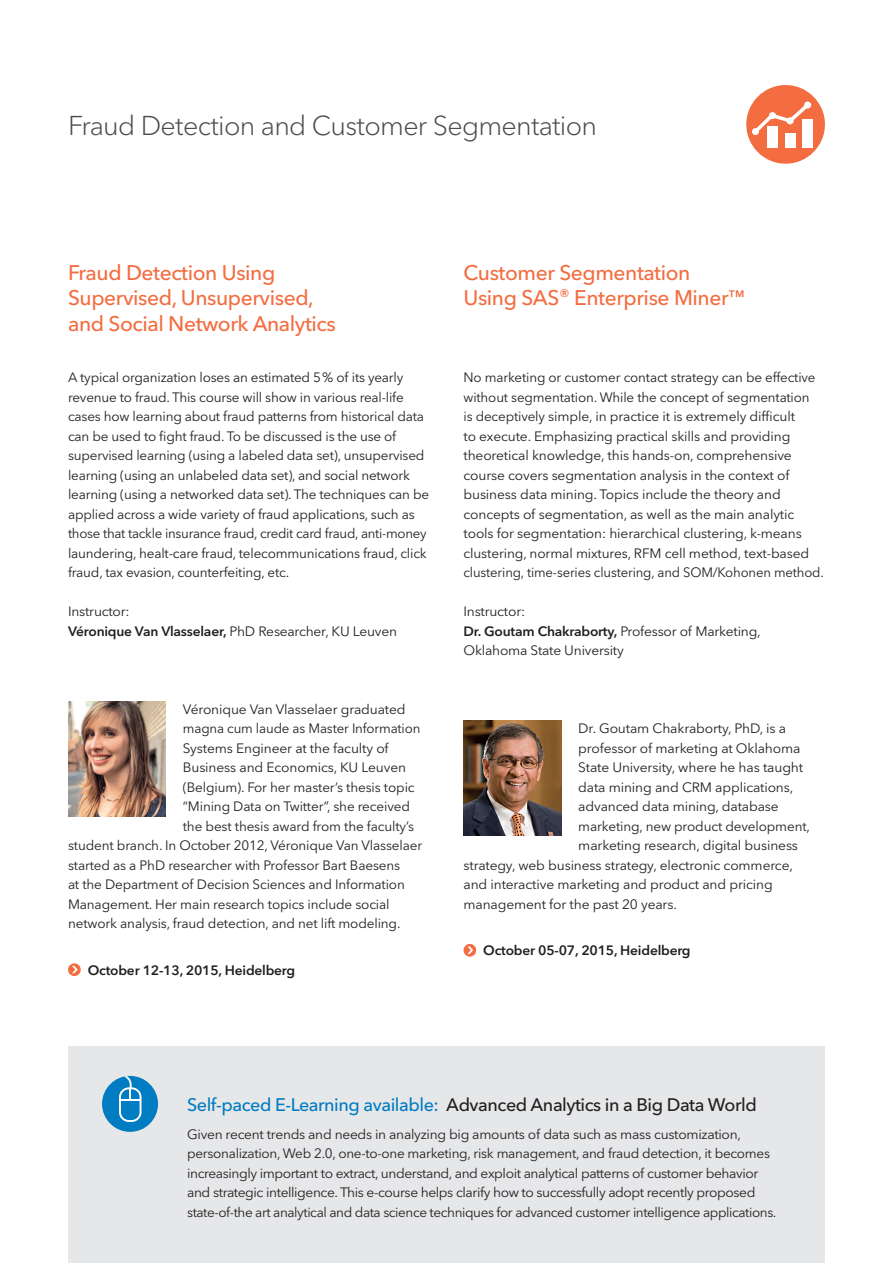
<style>
.page{position:relative;width:893px;height:1263px;background:#fff}
.page>*{position:absolute;margin:0;border:0;box-sizing:border-box;transform-origin:0 0}
.t1{font:300 27px "Avenir Next W1 G";letter-spacing:-.025em;color:#4b4c4d}
.t2{font:500 21px/25.5px "Avenir Next W1 G";letter-spacing:-.02em;color:#f36d41}
.t3{font:500 18px "Avenir Next W1 G";letter-spacing:-.025em;color:#231f20}
.t4{font:13.5px/19.5px "Avenir Next W1 G";letter-spacing:-.01em;color:#231f20}
.t5{font:13.5px/19.5px "Avenir Next W1 G";letter-spacing:-.03em;color:#231f20}
.t6{font:600 13.5px "Avenir Next W1 G";letter-spacing:-.015em;color:#231f20}
.s1{font-weight:600}
.s2{font-size:18px}
.s3{font-size:16.5px}
.s4{color:#007cc2}
</style>
<div class="page">
<div style="left:68px;top:1046px;width:757px;height:217px;background:#e6e7e9"></div>
<div style="left:102px;top:1076px;width:56px;height:56px;background:#007cc2;border-radius:50%"></div>
<svg style="left:119px;top:1076px;width:23px;height:46px"></svg>
<svg style="left:68px;top:963px;width:13px;height:13px"></svg>
<svg style="left:72px;top:966px;width:6px;height:7px"></svg>
<img style="left:68px;top:702px;width:98px;height:114px">
<svg style="left:463px;top:944px;width:13px;height:13px"></svg>
<svg style="left:467px;top:946px;width:6px;height:8px"></svg>
<img style="left:463px;top:721px;width:98px;height:115px">
<div style="left:746px;top:85px;width:79px;height:79px;background:#f36d41;border-radius:50%"></div>
<div style="left:767px;top:126px;width:11px;height:21px;background:#fff"></div>
<div style="left:785px;top:133px;width:10px;height:14px;background:#fff"></div>
<div style="left:802px;top:119px;width:11px;height:28px;background:#fff"></div>
<svg style="left:751px;top:103px;width:59px;height:33px"></svg>
<h1 class="t1" style="left:68px;top:110px;width:531px">Fraud Detection and Customer Segmentation</h1>
<h2 class="t2" style="left:68px;top:259px;width:269px">Fraud Detection Using<br>Supervised, Unsupervised, and Social Network Analytics</h2>
<p class="t4" style="left:68px;top:368px;width:363px">A typical organization loses an estimated 5% of its yearly revenue to fraud. This course will show in various real-life cases how learning about fraud patterns from historical data can be used to fight fraud. To be discussed is the use of supervised learning (using a labeled data set), unsupervised learning (using an unlabeled data set), and social network learning (using a networked data set). The techniques can be applied across a wide variety of fraud applications, such as those that tackle insurance fraud, credit card fraud, anti-money laundering, healt-care fraud, telecommunications fraud, click fraud, tax evasion, counterfeiting, etc.</p>
<p class="t4" style="left:68px;top:602px;width:331px">Instructor:<br><span class="s1">Véronique Van Vlasselaer,</span> PhD Researcher, KU Leuven</p>
<p class="t4" style="left:183px;top:699px;width:224px">Véronique Van Vlasselaer graduated</p>
<p class="t4" style="left:183px;top:719px;width:239px">magna cum laude as Master Information</p>
<p class="t4" style="left:183px;top:738px;width:207px">Systems Engineer at the faculty of</p>
<p class="t4" style="left:183px;top:758px;width:225px">Business and Economics, KU Leuven</p>
<p class="t4" style="left:183px;top:777px;width:233px">(Belgium). For her master’s thesis topic</p>
<p class="t4" style="left:183px;top:797px;width:229px">“Mining Data on Twitter”, she received</p>
<p class="t4" style="left:183px;top:816px;width:233px">the best thesis award from the faculty’s</p>
<p class="t4" style="left:68px;top:836px;width:356px">student branch. In October 2012, Véronique Van Vlasselaer</p>
<p class="t4" style="left:68px;top:855px;width:334px">started as a PhD researcher with Professor Bart Baesens</p>
<p class="t4" style="left:68px;top:875px;width:338px">at the Department of Decision Sciences and Information</p>
<p class="t4" style="left:68px;top:894px;width:323px">Management. Her main research topics include social</p>
<p class="t4" style="left:68px;top:914px;width:334px">network analysis, fraud detection, and net lift modeling.</p>
<p class="t6" style="left:88px;top:962px;width:209px">October 12-13, 2015, Heidelberg</p>
<h2 class="t2" style="left:463px;top:259px;width:283px">Customer Segmentation<br>Using SAS<span class="s2">®</span> Enterprise Miner<span class="s3">™</span></h2>
<p class="t4" style="left:463px;top:368px;width:362px">No marketing or customer contact strategy can be effective without segmentation. While the concept of segmentation<br>is deceptively simple, in practice it is extremely difficult<br>to execute. Emphasizing practical skills and providing theoretical knowledge, this hands-on, comprehensive course covers segmentation analysis in the context of business data mining. Topics include the theory and concepts of segmentation, as well as the main analytic tools for segmentation: hierarchical clustering, k-means clustering, normal mixtures, RFM cell method, text-based clustering, time-series clustering, and SOM/Kohonen method.</p>
<p class="t4" style="left:463px;top:602px;width:299px">Instructor:<br><span class="s1">Dr. Goutam Chakraborty,</span> Professor of Marketing,<br>Oklahoma State University</p>
<p class="t4" style="left:578px;top:719px;width:209px">Dr. Goutam Chakraborty, PhD, is a</p>
<p class="t4" style="left:578px;top:738px;width:224px">professor of marketing at Oklahoma</p>
<p class="t4" style="left:578px;top:758px;width:226px">State University, where he has taught</p>
<p class="t4" style="left:578px;top:777px;width:217px">data mining and CRM applications,</p>
<p class="t4" style="left:578px;top:797px;width:202px">advanced data mining, database</p>
<p class="t4" style="left:578px;top:816px;width:233px">marketing, new product development,</p>
<p class="t4" style="left:578px;top:836px;width:221px">marketing research, digital business</p>
<p class="t4" style="left:463px;top:855px;width:331px">strategy, web business strategy, electronic commerce,</p>
<p class="t4" style="left:463px;top:875px;width:311px">and interactive marketing and product and pricing</p>
<p class="t4" style="left:463px;top:894px;width:215px">management for the past 20 years.</p>
<p class="t6" style="left:483px;top:942px;width:209px">October 05-07, 2015, Heidelberg</p>
<h3 class="t3" style="left:187px;top:1093px;width:571px"><span class="s4">Self-paced E-Learning available:</span> Advanced Analytics in a Big Data World</h3>
<p class="t5" style="left:187px;top:1124px;width:591px">Given recent trends and needs in analyzing big amounts of data such as mass customization, personalization, Web 2.0, one-to-one marketing, risk management, and fraud detection, it becomes increasingly important to extract, understand, and exploit analytical patterns of customer behavior and strategic intelligence. This e-course helps clarify how to successfully adopt recently proposed state-of-the art analytical and data science techniques for advanced customer intelligence applications.</p>
</div>
